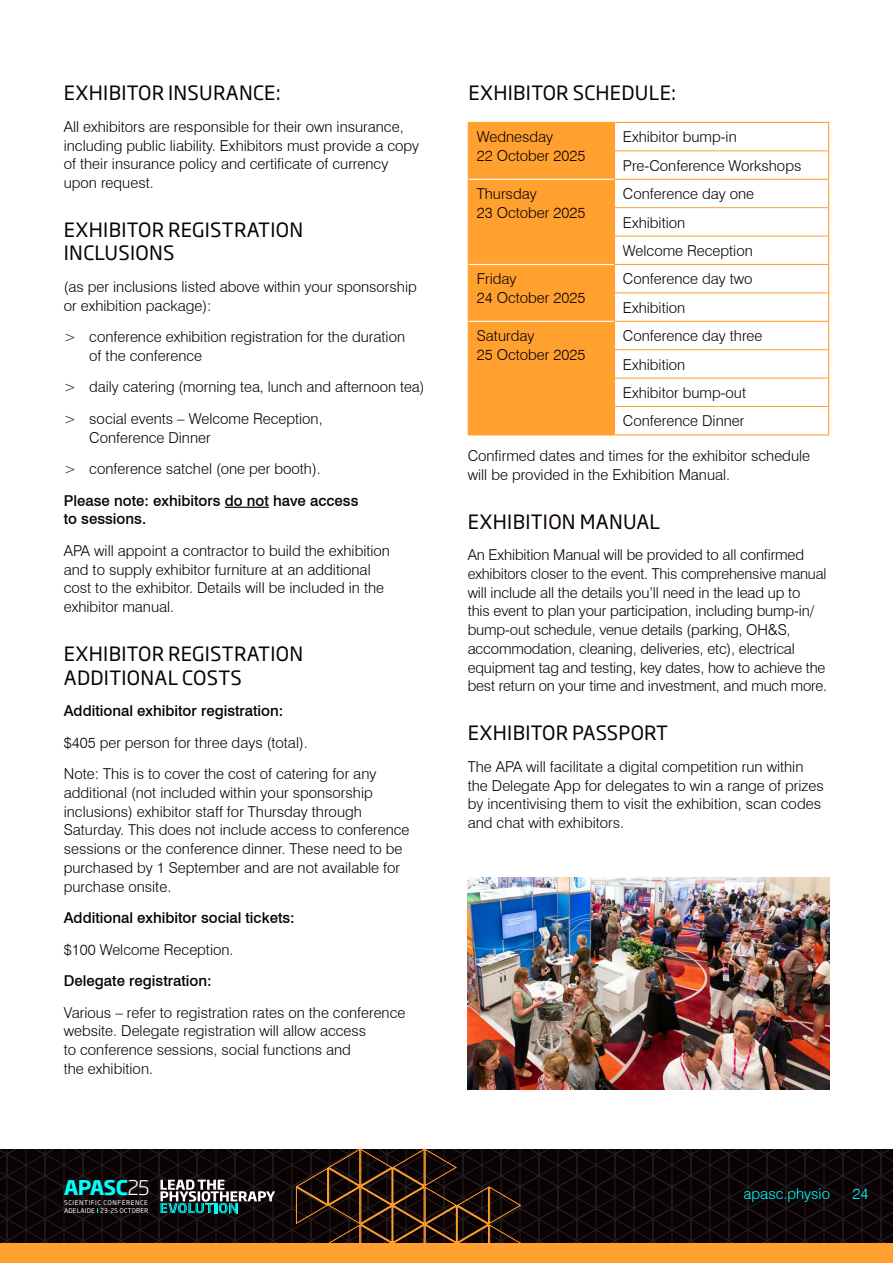
<style>
.page{position:relative;width:893px;height:1263px;background:#fff}
.page>*{position:absolute;margin:0;border:0;box-sizing:border-box;transform-origin:0 0}
.t1{font:700 19.95px "Soho Gothic Std";letter-spacing:-.04em;color:#0ff}
.t2{font:19.5px/23.4px "Soho Gothic Std";letter-spacing:.015em;color:#0a0203}
.t3{font:300 15px/18.8px "Swiss 721 BT";color:#0a0203}
.t4{font:500 15px/18.8px "Swiss 721 BT";color:#0a0203}
.t5{font:300 15px "Swiss 721 BT";color:#0ff}
.t6{font:6.45px/7.6px "Soho Gothic Std";letter-spacing:.095em;color:#fff}
.s1{font-weight:300;color:#fff}
</style>
<div class="page">
<div style="left:0;top:1243px;width:893px;height:20px;background:#ffa02f"></div>
<svg style="left:0;top:1149px;width:893px;height:94px;background:#0e0607"></svg>
<svg style="left:97px;top:1208px;width:51px;height:5px"></svg>
<svg style="left:160px;top:1179px;width:115px;height:34px;background:#465a5b"></svg>
<svg style="left:296px;top:1149px;width:225px;height:94px;background:#28170c"></svg>
<hr style="left:225px;top:507px;width:44px;height:1px;background:#0a0203">
<div style="left:469px;top:123px;width:145px;height:311px;background:#ffa02f"></div>
<hr style="left:468px;top:122px;width:146px;height:1px;background:#ffa02f">
<hr style="left:614px;top:122px;width:215px;height:1px;background:#ffa02f">
<hr style="left:614px;top:179px;width:215px;height:1px;background:#ffa02f">
<hr style="left:614px;top:264px;width:215px;height:1px;background:#ffa02f">
<hr style="left:614px;top:321px;width:215px;height:1px;background:#ffa02f">
<svg style="left:468px;top:123px;width:1px;height:311px"></svg>
<svg style="left:614px;top:123px;width:1px;height:311px"></svg>
<svg style="left:828px;top:123px;width:1px;height:311px"></svg>
<hr style="left:468px;top:434px;width:146px;height:1px;background:#ffa02f">
<hr style="left:614px;top:434px;width:215px;height:1px;background:#ffa02f">
<hr style="left:469px;top:179px;width:145px;height:1px;background:#fff">
<hr style="left:469px;top:264px;width:145px;height:1px;background:#fff">
<hr style="left:469px;top:321px;width:145px;height:1px;background:#fff">
<hr style="left:615px;top:151px;width:213px;height:1px;background:#ffa02f">
<hr style="left:615px;top:207px;width:213px;height:1px;background:#ffa02f">
<hr style="left:615px;top:236px;width:213px;height:1px;background:#ffa02f">
<hr style="left:615px;top:293px;width:213px;height:1px;background:#ffa02f">
<hr style="left:615px;top:349px;width:213px;height:1px;background:#ffa02f">
<hr style="left:615px;top:378px;width:213px;height:1px;background:#ffa02f">
<hr style="left:615px;top:406px;width:213px;height:1px;background:#ffa02f">
<img style="left:468px;top:877px;width:361px;height:212px">
<h2 class="t2" style="left:64px;top:82px;width:218px">EXHIBITOR INSURANCE:</h2>
<p class="t3" style="left:64px;top:117px;width:357px">All exhibitors are responsible for their own insurance, including public liability. Exhibitors must provide a copy of their insurance policy and certificate of currency upon request.</p>
<h2 class="t2" style="left:64px;top:218px;width:241px">EXHIBITOR REGISTRATION<br>INCLUSIONS</h2>
<p class="t3" style="left:64px;top:277px;width:354px">(as per inclusions listed above within your sponsorship or exhibition package):</p>
<p class="t3" style="left:89px;top:327px;width:317px;text-indent:-26px">&gt; conference exhibition registration for the duration of the conference</p>
<p class="t3" style="left:64px;top:371px;width:362px;line-height:31.5px">&gt; daily catering (morning tea, lunch and afternoon tea) &gt; social events – Welcome Reception,</p>
<p class="t3" style="left:64px;top:421px;width:258px;line-height:31.5px;text-indent:26px">Conference Dinner<br>&gt; conference satchel (one per booth).</p>
<p class="t4" style="left:64px;top:491px;width:296px">Please note: exhibitors do not have access to sessions.</p>
<p class="t3" style="left:64px;top:541px;width:328px">APA will appoint a contractor to build the exhibition and to supply exhibitor furniture at an additional cost to the exhibitor. Details will be included in the exhibitor manual.</p>
<h2 class="t2" style="left:64px;top:643px;width:241px">EXHIBITOR REGISTRATION<br>ADDITIONAL COSTS</h2>
<p class="t4" style="left:64px;top:701px;width:221px">Additional exhibitor registration:</p>
<p class="t3" style="left:64px;top:726px;width:314px;line-height:31.5px">$405 per person for three days (total).<br>Note: This is to cover the cost of catering for any</p>
<p class="t3" style="left:64px;top:783px;width:347px">additional (not included within your sponsorship inclusions) exhibitor staff for Thursday through Saturday. This does not include access to conference sessions or the conference dinner. These need to be purchased by 1 September and are not available for purchase onsite.</p>
<p class="t4" style="left:64px;top:908px;width:233px">Additional exhibitor social tickets:</p>
<p class="t3" style="left:64px;top:940px;width:171px">$100 Welcome Reception.</p>
<p class="t4" style="left:64px;top:971px;width:149px">Delegate registration:</p>
<p class="t3" style="left:64px;top:1003px;width:343px">Various – refer to registration rates on the conference website. Delegate registration will allow access<br>to conference sessions, social functions and<br>the exhibition.</p>
<h2 class="t2" style="left:468px;top:82px;width:209px">EXHIBITOR SCHEDULE:</h2>
<p class="t3" style="left:477px;top:128px;width:110px">Wednesday<br>22 October 2025</p>
<p class="t3" style="left:623px;top:123px;width:180px;line-height:28.3px">Exhibitor bump-in<br>Pre-Conference Workshops</p>
<p class="t3" style="left:477px;top:184px;width:110px">Thursday<br>23 October 2025</p>
<p class="t3" style="left:623px;top:180px;width:133px;line-height:28.3px">Conference day one<br>Exhibition<br>Welcome Reception</p>
<p class="t3" style="left:477px;top:270px;width:110px">Friday<br>24 October 2025</p>
<p class="t3" style="left:623px;top:265px;width:131px;line-height:28.3px">Conference day two<br>Exhibition</p>
<p class="t3" style="left:477px;top:326px;width:110px">Saturday<br>25 October 2025</p>
<p class="t3" style="left:623px;top:322px;width:141px;line-height:28.3px">Conference day three<br>Exhibition<br>Exhibitor bump-out<br>Conference Dinner</p>
<p class="t3" style="left:468px;top:446px;width:344px">Confirmed dates and times for the exhibitor schedule will be provided in the Exhibition Manual.</p>
<h2 class="t2" style="left:468px;top:510px;width:194px">EXHIBITION MANUAL</h2>
<p class="t3" style="left:468px;top:545px;width:361px">An Exhibition Manual will be provided to all confirmed exhibitors closer to the event. This comprehensive manual will include all the details you’ll need in the lead up to<br>this event to plan your participation, including bump-in/ bump-out schedule, venue details (parking, OH&amp;S, accommodation, cleaning, deliveries, etc), electrical equipment tag and testing, key dates, how to achieve the best return on your time and investment, and much more.</p>
<h2 class="t2" style="left:468px;top:722px;width:202px">EXHIBITOR PASSPORT</h2>
<p class="t3" style="left:468px;top:757px;width:358px">The APA will facilitate a digital competition run within the Delegate App for delegates to win a range of prizes by incentivising them to visit the exhibition, scan codes and chat with exhibitors.</p>
<h1 class="t1" style="left:64px;top:1174px;width:88px">APASC<span class="s1">25</span></h1>
<p class="t5" style="left:743px;top:1184px;width:88px">apasc.physio</p>
<p class="t5" style="left:852px;top:1184px;width:17px">24</p>
<p class="t6" style="left:64px;top:1199px;width:86px">SCIENTIFIC CONFERENCE<br>ADELAIDE</p>
</div>
